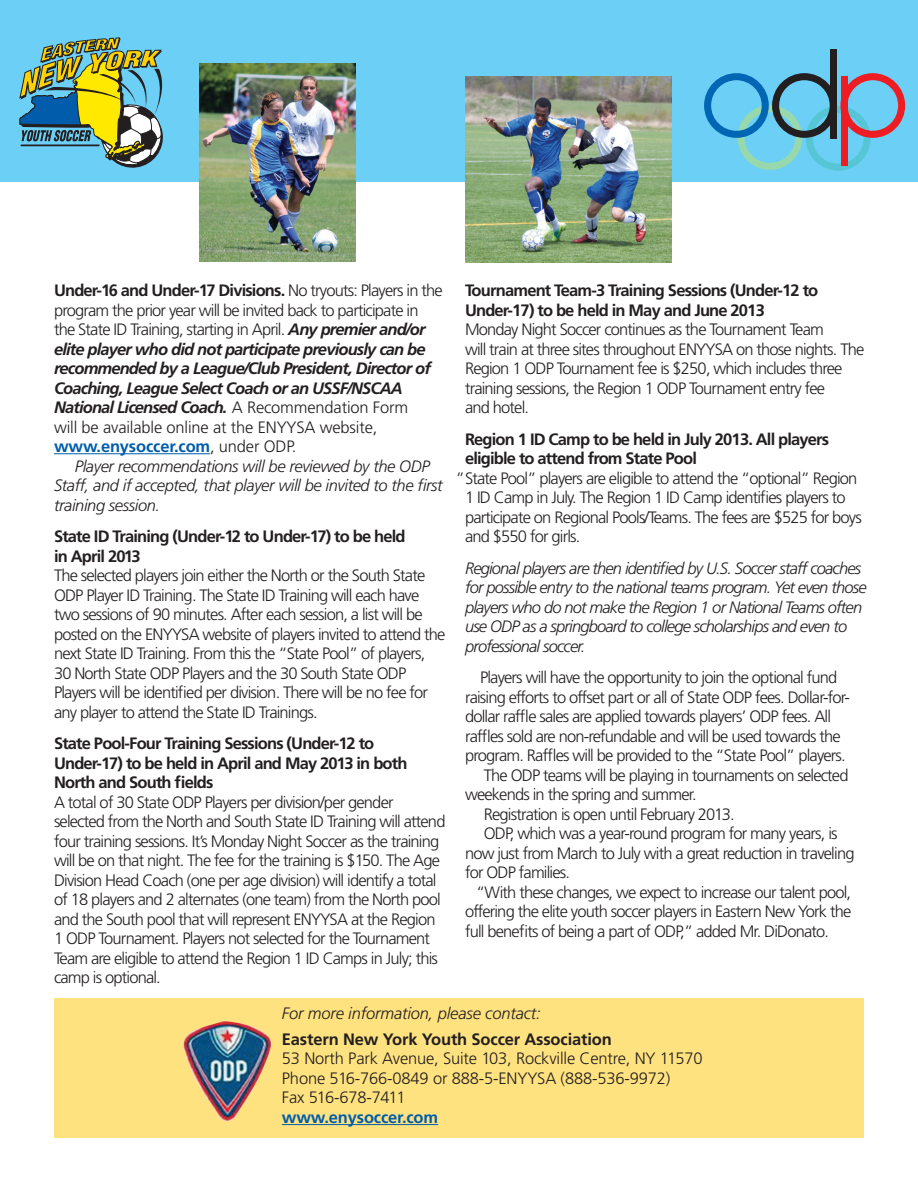
<style>
.page{position:relative;width:918px;height:1188px;background:#fff}
.page>*{position:absolute;margin:0;border:0;box-sizing:border-box;transform-origin:0 0}
.t1{font:300 16.5px/19.5px "Frutiger";letter-spacing:-.05em;color:#231f20}
.t2{font:700 16.5px/19.5px "Frutiger";letter-spacing:-.05em;color:#231f20}
.t3{font:italic 300 16.5px/19.5px "Frutiger";letter-spacing:-.05em;color:#231f20}
.t4{font:italic 300 16.5px/19.5px "Frutiger";letter-spacing:-.025em;color:#231f20}
.t5{font:300 16.5px/19.5px "Frutiger";letter-spacing:-.01em;color:#231f20}
.t6{font:700 16.5px "Frutiger";letter-spacing:-.01em;color:#231f20}
.t7{font:italic 300 16.5px "Frutiger";letter-spacing:-.01em;color:#231f20}
.t8{font:700 16.5px "Frutiger";letter-spacing:-.01em;color:#015dab}
.s1{font-weight:700}
.s2{font-weight:700;font-style:italic}
.s3{font-weight:700;color:#015dab}
</style>
<div class="page">
<hr style="left:54px;top:453px;width:156px;height:1px;background:#015dab">
<div style="left:0;top:0;width:918px;height:182px;background:#6bcff6"></div>
<div style="left:738px;top:105px;width:64px;height:65px;border:7px solid #fff101;border-radius:50%"></div>
<div style="left:806px;top:106px;width:65px;height:65px;border:7px solid #00a54f;border-radius:50%"></div>
<div style="left:830px;top:49px;width:7px;height:89px;background:#231f20"></div>
<div style="left:841px;top:76px;width:6px;height:89px;background:#ee1d23"></div>
<div style="left:772px;top:73px;width:65px;height:65px;border:7px solid #231f20;border-radius:50%"></div>
<div style="left:840px;top:73px;width:65px;height:65px;border:7px solid #ee1d23;border-radius:50%"></div>
<div style="left:704px;top:73px;width:65px;height:65px;border:7px solid #0166b3;border-radius:50%"></div>
<svg style="left:20px;top:38px;width:143px;height:129px"></svg>
<img style="left:200px;top:63px;width:155px;height:199px">
<div style="left:54px;top:998px;width:809px;height:140px;background:#ffe280"></div>
<hr style="left:282px;top:1124px;width:156px;height:1px;background:#015dab">
<img style="left:465px;top:77px;width:206px;height:186px">
<img style="left:183px;top:1021px;width:89px;height:101px">
<p class="t1" style="left:54px;top:281px;width:390px"><span class="s1">Under-16 and Under-17 Divisions.</span> No tryouts: Players in the program the prior year will be invited back to participate in the State ID Training, starting in April. <span class="s2">Any premier and/or elite player who did not participate previously can be recommended by a League/Club President, Director of Coaching, League Select Coach or an USSF/NSCAA National Licensed Coach.</span> A Recommendation Form<br>will be available online at the ENYYSA website, <span class="s3">www.enysoccer.com</span>, under ODP.</p>
<p class="t4" style="left:54px;top:456px;width:390px;text-indent:21px">Player recommendations will be reviewed by the ODP<br>Staff, and if accepted, that player will be invited to the first training session.</p>
<p class="t2" style="left:54px;top:527px;width:353px">State ID Training (Under-12 to Under-17) to be held in April 2013</p>
<p class="t1" style="left:54px;top:566px;width:393px">The selected players join either the North or the South State ODP Player ID Training. The State ID Training will each have two sessions of 90 minutes. After each session, a list will be posted on the ENYYSA website of players invited to attend the next State ID Training. From this the “State Pool” of players, 30 North State ODP Players and the 30 South State ODP Players will be identified per division. There will be no fee for any player to attend the State ID Trainings.</p>
<p class="t2" style="left:54px;top:734px;width:355px">State Pool-Four Training Sessions (Under-12 to<br>Under-17) to be held in April and May 2013 in both<br>North and South fields</p>
<p class="t1" style="left:54px;top:792px;width:393px">A total of 30 State ODP Players per division/per gender selected from the North and South State ID Training will attend four training sessions. It’s Monday Night Soccer as the training will be on that night. The fee for the training is $150. The Age Division Head Coach (one per age division) will identify a total of 18 players and 2 alternates (one team) from the North pool and the South pool that will represent ENYYSA at the Region 1 ODP Tournament. Players not selected for the Tournament Team are eligible to attend the Region 1 ID Camps in July; this camp is optional.</p>
<p class="t2" style="left:465px;top:280px;width:355px">Tournament Team-3 Training Sessions (Under-12 to<br>Under-17) to be held in May and June 2013</p>
<p class="t1" style="left:465px;top:320px;width:401px">Monday Night Soccer continues as the Tournament Team<br>will train at three sites throughout ENYYSA on those nights. The Region 1 ODP Tournament fee is $250, which includes three training sessions, the Region 1 ODP Tournament entry fee<br>and hotel.</p>
<p class="t2" style="left:465px;top:429px;width:366px">Region 1 ID Camp to be held in July 2013. All players eligible to attend from State Pool</p>
<p class="t1" style="left:465px;top:468px;width:398px;text-indent:-9px">”State Pool” players are eligible to attend the “optional” Region 1 ID Camp in July. The Region 1 ID Camp identifies players to participate on Regional Pools/Teams. The fees are $525 for boys and $550 for girls.</p>
<p class="t3" style="left:465px;top:558px;width:403px">Regional players are then identified by U.S. Soccer staff coaches for possible entry to the national teams program. Yet even those players who do not make the Region 1 or National Teams often use ODP as a springboard to college scholarships and even to professional soccer.</p>
<p class="t1" style="left:480px;top:668px;width:359px">Players will have the opportunity to join the optional fund</p>
<p class="t1" style="left:465px;top:687px;width:387px">raising efforts to offset part or all of State ODP fees. Dollar-for-</p>
<p class="t1" style="left:465px;top:707px;width:368px">dollar raffle sales are applied towards players’ ODP fees. All</p>
<p class="t1" style="left:465px;top:726px;width:377px">raffles sold are non-refundable and will be used towards the</p>
<p class="t1" style="left:465px;top:746px;width:382px">program. Raffles will be provided to the “State Pool” players.</p>
<p class="t1" style="left:484px;top:765px;width:366px">The ODP teams will be playing in tournaments on selected</p>
<p class="t1" style="left:465px;top:785px;width:233px">weekends in the spring and summer.</p>
<p class="t1" style="left:484px;top:804px;width:252px">Registration is open until February 2013.</p>
<p class="t1" style="left:484px;top:824px;width:355px">ODP, which was a year-round program for many years, is</p>
<p class="t1" style="left:465px;top:843px;width:391px">now just from March to July with a great reduction in traveling</p>
<p class="t1" style="left:465px;top:863px;width:107px">for ODP families.</p>
<p class="t1" style="left:476px;top:882px;width:376px">“With these changes, we expect to increase our talent pool,</p>
<p class="t1" style="left:465px;top:902px;width:388px">offering the elite youth soccer players in Eastern New York the</p>
<p class="t1" style="left:465px;top:921px;width:366px">full benefits of being a part of ODP,” added Mr. DiDonato.</p>
<p class="t7" style="left:282px;top:1004px;width:260px">For more information, please contact:</p>
<p class="t6" style="left:282px;top:1030px;width:331px">Eastern New York Youth Soccer Association</p>
<p class="t5" style="left:282px;top:1049px;width:422px">53 North Park Avenue, Suite 103, Rockville Centre, NY 11570<br>Phone 516-766-0849 or 888-5-ENYYSA (888-536-9972)<br>Fax 516-678-7411</p>
<p class="t8" style="left:282px;top:1108px;width:158px">www.enysoccer.com</p>
</div>
